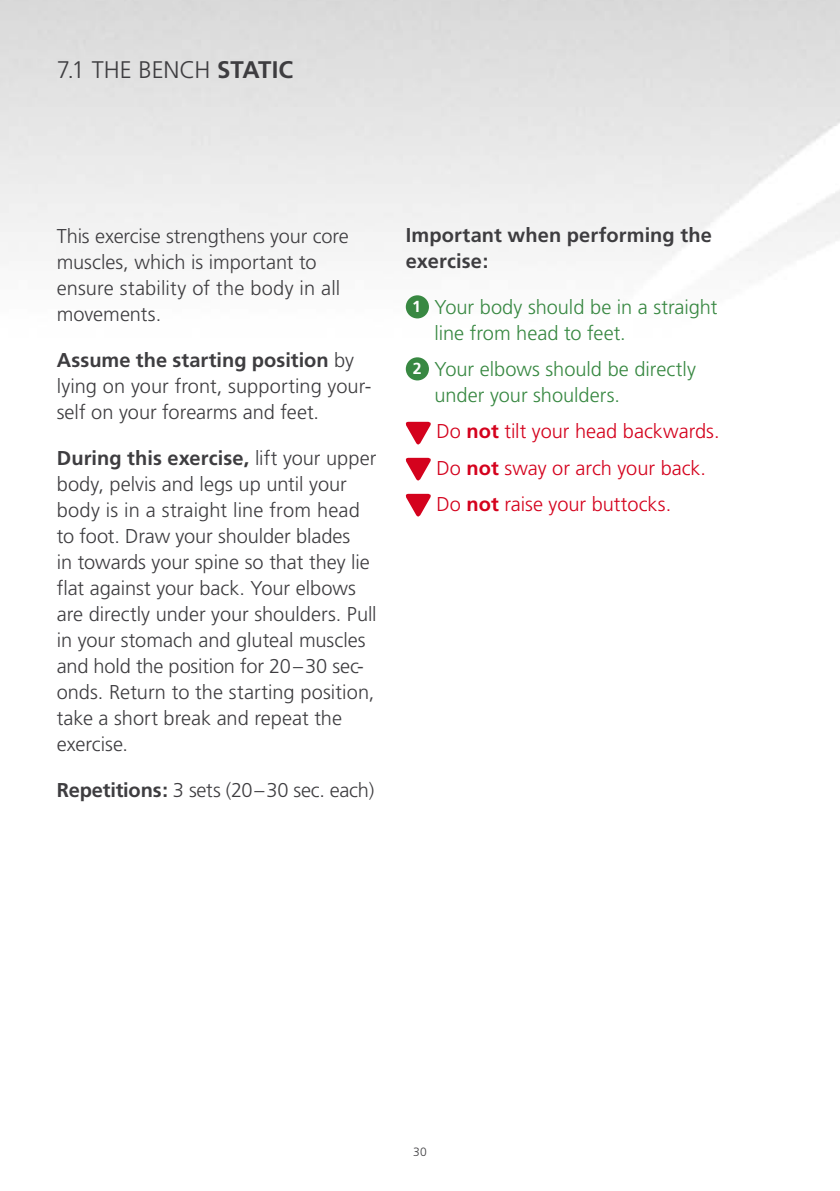
<style>
.page{position:relative;width:840px;height:1191px;background:#fff}
.page>*{position:absolute;margin:0;border:0;box-sizing:border-box;transform-origin:0 0}
.t1{font:300 24px "Frutiger";color:#3e3d40}
.t2{font:700 24px "Frutiger";color:#3e3d40}
.t3{font:300 20px/26px "Frutiger";letter-spacing:-.005em;color:#3e3d40}
.t4{font:300 20px/26px "Frutiger";color:#388842}
.t5{font:300 20px/36px "Frutiger";letter-spacing:-.005em;color:#d4021d}
.t6{font:700 20px/26px "Frutiger";letter-spacing:.005em;color:#3e3d40}
.t7{font:300 12px "Frutiger";color:#3e3d40}
.s1{font-weight:700}
.s2{font-weight:700;font-size:16px;color:#fff}
</style>
<div class="page">
<img style="left:0;top:0;width:839px;height:494px">
<div style="left:405px;top:295px;width:23px;height:23px;background:#388842;border-radius:50%"></div>
<div style="left:405px;top:357px;width:23px;height:23px;background:#388842;border-radius:50%"></div>
<svg style="left:404px;top:422px;width:28px;height:25px"></svg>
<svg style="left:404px;top:458px;width:28px;height:25px"></svg>
<svg style="left:405px;top:494px;width:26px;height:23px"></svg>
<p class="t1" style="left:57px;top:56px;width:110px">7.1 THE BENCH</p>
<p class="t2" style="left:217px;top:55px;width:66px">STATIC</p>
<p class="t3" style="left:57px;top:223px;width:293px">This exercise strengthens your core muscles, which is important to ensure stability of the body in all movements.</p>
<p class="t3" style="left:57px;top:347px;width:316px"><span class="s1">Assume the starting position</span> by lying on your front, supporting your&shy;self on your forearms and feet.</p>
<p class="t3" style="left:57px;top:445px;width:321px"><span class="s1">During this exercise,</span> lift your upper body, pelvis and legs up until your body is in a straight line from head to foot. Draw your shoulder blades<br>in towards your spine so that they lie flat against your back. Your elbows are directly under your shoulders. Pull in your stomach and gluteal muscles and hold the position for 20–30 sec&shy;onds. Return to the starting position, take a short break and repeat the exercise.</p>
<p class="t3" style="left:57px;top:777px;width:319px"><span class="s1">Repetitions:</span> 3 sets (20–30 sec. each)</p>
<p class="t6" style="left:405px;top:222px;width:307px">Important when performing the exercise:</p>
<p class="t4" style="left:434px;top:294px;width:284px;text-indent:-22px"><span class="s2">1</span> Your body should be in a straight line from head to feet.</p>
<p class="t4" style="left:434px;top:356px;width:263px;text-indent:-22px"><span class="s2">2</span> Your elbows should be directly under your shoulders.</p>
<p class="t5" style="left:436px;top:413px;width:285px">Do <span class="s1">not</span> tilt your head backwards.<br>Do <span class="s1">not</span> sway or arch your back.<br>Do <span class="s1">not</span> raise your buttocks.</p>
<p class="t7" style="left:413px;top:1144px;width:15px">30</p>
</div>
